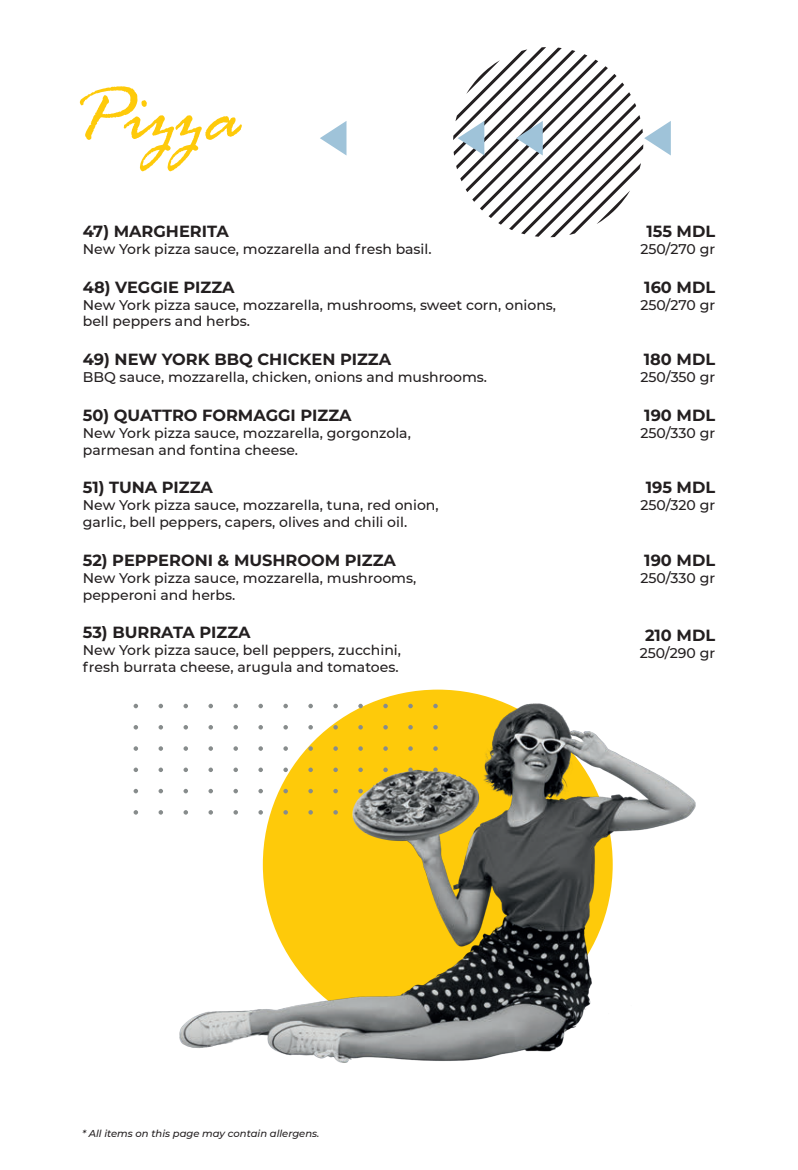
<style>
.page{position:relative;width:798px;height:1170px;background:#fff}
.page>*{position:absolute;margin:0;border:0;box-sizing:border-box;transform-origin:0 0}
.t1{font:italic 83.75px "Rage";color:#feca0a}
.t2{font:700 16.12px "Montserrat";color:#231f20}
.t3{font:500 14px/16.9px "Montserrat";color:#231f20}
.t4{font:italic 500 10px "Montserrat";color:#231f20}
</style>
<div class="page">
<svg style="left:320px;top:121px;width:26px;height:34px"></svg>
<svg style="left:453px;top:47px;width:217px;height:190px"></svg>
<img style="left:133px;top:689px;width:563px;height:374px">
<h1 class="t1" style="left:73px;top:72px;width:169px">PIZZA</h1>
<p class="t2" style="left:83px;top:220px;width:147px">47) MARGHERITA</p>
<p class="t3" style="left:83px;top:240px;width:350px">New York pizza sauce, mozzarella and fresh basil.</p>
<p class="t2" style="left:83px;top:275px;width:153px">48) VEGGIE PIZZA</p>
<p class="t3" style="left:83px;top:295px;width:474px">New York pizza sauce, mozzarella, mushrooms, sweet corn, onions, bell peppers and herbs.</p>
<p class="t2" style="left:83px;top:348px;width:310px">49) NEW YORK BBQ CHICKEN PIZZA</p>
<p class="t3" style="left:83px;top:368px;width:405px">BBQ sauce, mozzarella, chicken, onions and mushrooms.</p>
<p class="t2" style="left:83px;top:403px;width:270px">50) QUATTRO FORMAGGI PIZZA</p>
<p class="t3" style="left:83px;top:424px;width:329px">New York pizza sauce, mozzarella, gorgonzola, parmesan and fontina cheese.</p>
<p class="t2" style="left:83px;top:476px;width:131px">51) TUNA PIZZA</p>
<p class="t3" style="left:83px;top:496px;width:357px">New York pizza sauce, mozzarella, tuna, red onion, garlic, bell peppers, capers, olives and chili oil.</p>
<p class="t2" style="left:83px;top:548px;width:314px">52) PEPPERONI &amp; MUSHROOM PIZZA</p>
<p class="t3" style="left:83px;top:568px;width:335px">New York pizza sauce, mozzarella, mushrooms, pepperoni and herbs.</p>
<p class="t2" style="left:83px;top:621px;width:169px">53) BURRATA PIZZA</p>
<p class="t3" style="left:83px;top:641px;width:319px">New York pizza sauce, bell peppers, zucchini, fresh burrata cheese, arugula and tomatoes.</p>
<p class="t2" style="left:646px;top:220px;width:70px">155 MDL</p>
<p class="t3" style="left:640px;top:240px;width:76px">250/270 gr</p>
<p class="t2" style="left:644px;top:275px;width:72px">160 MDL</p>
<p class="t3" style="left:640px;top:295px;width:76px">250/270 gr</p>
<p class="t2" style="left:643px;top:348px;width:73px">180 MDL</p>
<p class="t3" style="left:640px;top:368px;width:76px">250/350 gr</p>
<p class="t2" style="left:644px;top:403px;width:72px">190 MDL</p>
<p class="t3" style="left:640px;top:424px;width:76px">250/330 gr</p>
<p class="t2" style="left:645px;top:476px;width:71px">195 MDL</p>
<p class="t3" style="left:640px;top:496px;width:76px">250/320 gr</p>
<p class="t2" style="left:644px;top:548px;width:72px">190 MDL</p>
<p class="t3" style="left:640px;top:568px;width:76px">250/330 gr</p>
<p class="t2" style="left:644px;top:623px;width:72px">210 MDL</p>
<p class="t3" style="left:639px;top:644px;width:77px">250/290 gr</p>
<p class="t4" style="left:82px;top:1125px;width:239px">* All items on this page may contain allergens.</p>
</div>
